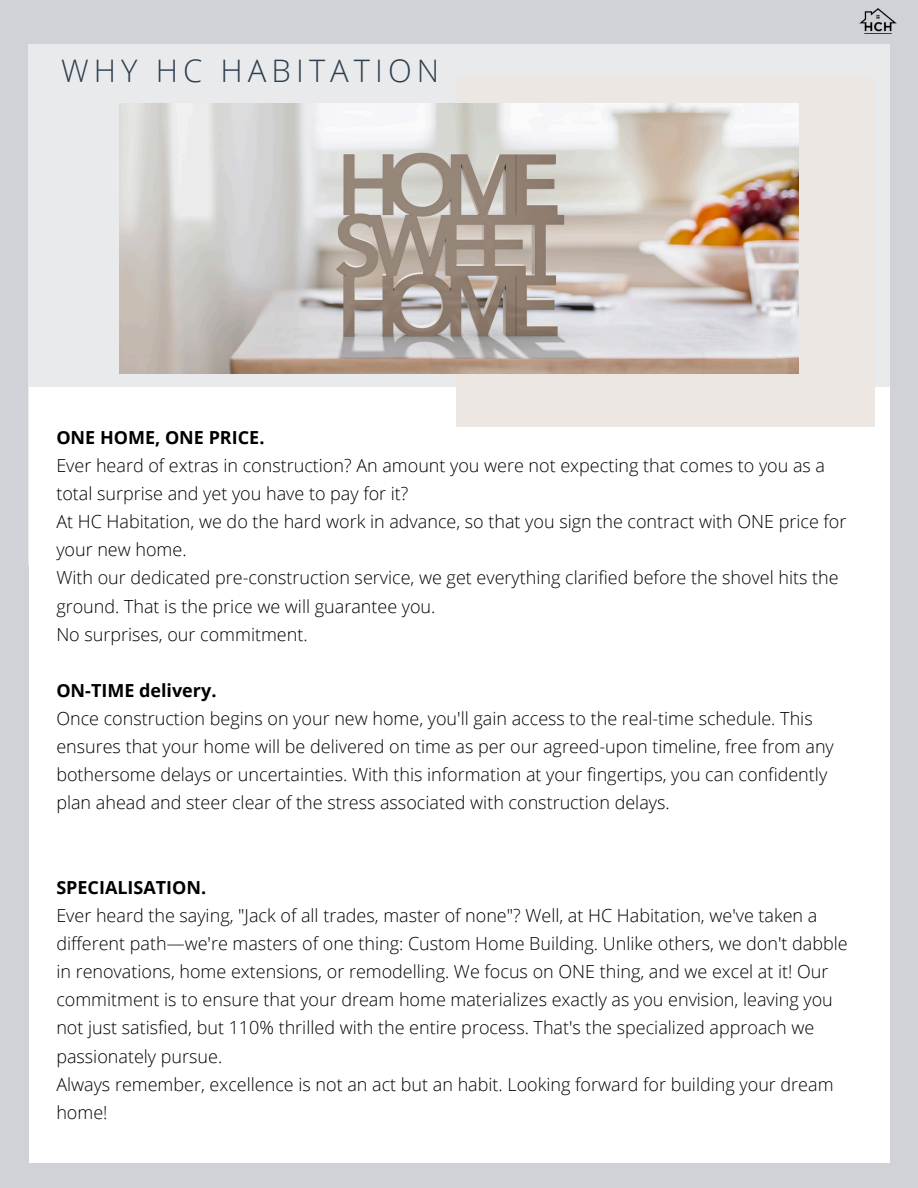
<style>
.page{position:relative;width:918px;height:1188px;background:#d0d2d7}
.page>*{position:absolute;margin:0;border:0;box-sizing:border-box;transform-origin:0 0}
.t1{font:300 31.05px "Open Sans";letter-spacing:.165em;color:#2d3f4e}
.t2{font:300 18px/28.2px "Open Sans";color:#000}
.t3{font:700 18px "Open Sans";color:#000}
</style>
<div class="page">
<div style="left:29px;top:45px;width:860px;height:520px;background:#e9eaec"></div>
<div style="left:29px;top:387px;width:860px;height:775px;background:#fff"></div>
<div style="left:456px;top:78px;width:419px;height:349px;background:#ede7e3"></div>
<img style="left:119px;top:103px;width:680px;height:270px">
<img style="left:860px;top:8px;width:37px;height:26px">
<p class="t1" style="left:61px;top:49px;width:380px">WHY HC HABITATION</p>
<p class="t3" style="left:56px;top:425px;width:210px">ONE HOME, ONE PRICE.</p>
<p class="t2" style="left:56px;top:451px;width:770px">Ever heard of extras in construction? An amount you were not expecting that comes to you as a total surprise and yet you have to pay for it?</p>
<p class="t2" style="left:56px;top:507px;width:792px">At HC Habitation, we do the hard work in advance, so that you sign the contract with ONE price for your new home.</p>
<p class="t2" style="left:56px;top:563px;width:784px">With our dedicated pre-construction service, we get everything clarified before the shovel hits the ground. That is the price we will guarantee you.</p>
<p class="t2" style="left:56px;top:620px;width:253px">No surprises, our commitment.</p>
<p class="t3" style="left:56px;top:678px;width:162px">ON-TIME delivery.</p>
<p class="t2" style="left:56px;top:704px;width:779px">Once construction begins on your new home, you'll gain access to the real-time schedule. This ensures that your home will be delivered on time as per our agreed-upon timeline, free from any bothersome delays or uncertainties. With this information at your fingertips, you can confidently plan ahead and steer clear of the stress associated with construction delays.</p>
<p class="t3" style="left:56px;top:875px;width:151px">SPECIALISATION.</p>
<p class="t2" style="left:56px;top:901px;width:793px">Ever heard the saying, "Jack of all trades, master of none"? Well, at HC Habitation, we've taken a different path—we're masters of one thing: Custom Home Building. Unlike others, we don't dabble in renovations, home extensions, or remodelling. We focus on ONE thing, and we excel at it! Our commitment is to ensure that your dream home materializes exactly as you envision, leaving you not just satisfied, but 110% thrilled with the entire process. That's the specialized approach we passionately pursue.</p>
<p class="t2" style="left:56px;top:1070px;width:779px">Always remember, excellence is not an act but an habit. Looking forward for building your dream home!</p>
</div>
